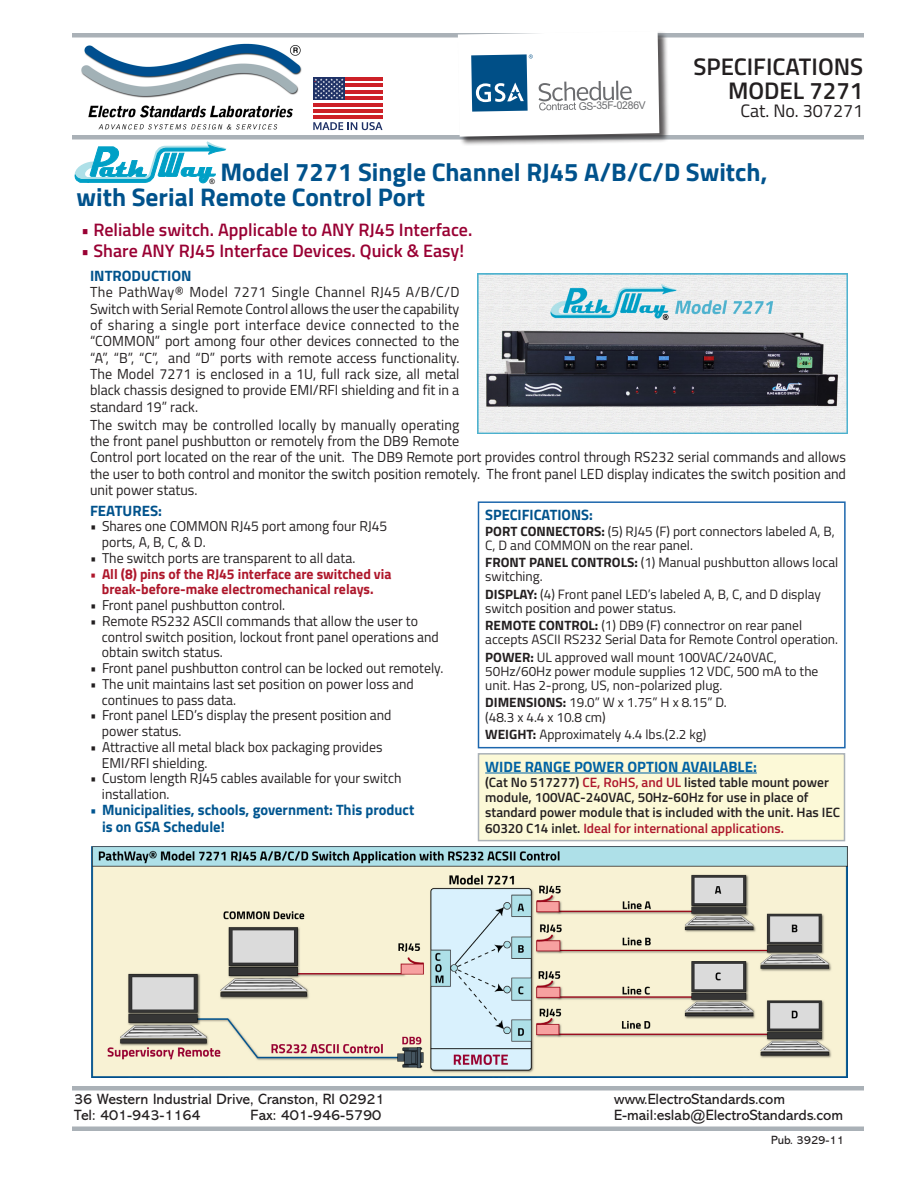
<style>
.page{position:relative;width:918px;height:1188px;background:#fff}
.page>*{position:absolute;margin:0;border:0;box-sizing:border-box;transform-origin:0 0}
.t1{font:700 25.5px/25.5px "Titillium Web";color:#00528c}
.t2{font:600 24px "Titillium Web";color:#231f20}
.t3{font:600 18px "Titillium Web";color:#903}
.t4{font:18px "Titillium Web";color:#231f20}
.t5{font:15px "Abadi MT Pro";color:#231f20}
.t6{font:700 15px/16.2px "Titillium Web";color:#005590}
.t7{font:700 15px "Titillium Web";color:#0162a3}
.Body_Text_rj_blue_header{font:700 15px "Titillium Web";color:#00528c}
.small_heading{font:700 15px "Titillium Web";color:#00528c}
.Body_Text_rj{font:14.55px/16.4px "Titillium Web";color:#231f20;text-align:justify}
.t8{font:14.25px/15.8px "Titillium Web";color:#231f20}
.t9{font:700 14.25px/15.8px "Titillium Web";color:#ae172b;text-align:center}
.spec_text{font:13.5px/14.2px "Titillium Web";color:#231f20}
.t10{font:600 13.5px/15px "Titillium Web";color:#231f20}
.t11{font:600 13.5px "Titillium Web";color:#ae172b}
.t12{font:12px "Abadi MT Pro";color:#231f20}
.t13{font:10.65px "Arial";color:#6c6d70}
.t14{font:7.35px "Arial";color:#000}
.s1{font-weight:700}
.s2{color:#ae172b}
.s3{color:#231f20}
</style>
<div class="page">
<div style="left:478px;top:501px;width:368px;height:247px;border:2px solid #1c66ad"></div>
<div style="left:478px;top:754px;width:366px;height:87px;background:#fcf9d7"></div>
<hr style="left:485px;top:773px;width:272px;height:1px;background:#0162a3">
<div style="left:478px;top:753px;width:367px;height:88px;border:2px solid #aab1b7"></div>
<img style="left:477px;top:273px;width:370px;height:160px">
<img style="left:91px;top:847px;width:756px;height:231px">
<div style="left:72px;top:33px;width:792px;height:5px;background:#aab1b7"></div>
<div style="left:72px;top:135px;width:792px;height:5px;background:#aab1b7"></div>
<div style="left:72px;top:1126px;width:792px;height:5px;background:#aab1b7"></div>
<hr style="left:72px;top:1086px;width:792px;height:4px;background:#aab1b7">
<svg style="left:74px;top:141px;width:153px;height:43px"></svg>
<div style="left:457px;top:31px;width:213px;height:115px;background:#231f20;opacity:.75"></div>
<svg style="left:458px;top:31px;width:201px;height:106px"></svg>
<img style="left:81px;top:43px;width:221px;height:87px">
<svg style="left:313px;top:83px;width:69px;height:33px"></svg>
<div style="left:313px;top:77px;width:32px;height:23px;background:#1f3166"></div>
<svg style="left:314px;top:78px;width:30px;height:21px"></svg>
<hr style="left:345px;top:77px;width:37px;height:4px;background:#cd2027">
<hr style="left:345px;top:84px;width:37px;height:3px;background:#cd2027">
<hr style="left:345px;top:90px;width:37px;height:3px;background:#cd2027">
<hr style="left:345px;top:97px;width:37px;height:3px;background:#cd2027">
<hr style="left:313px;top:103px;width:69px;height:3px;background:#cd2027">
<hr style="left:313px;top:109px;width:69px;height:4px;background:#cd2027">
<hr style="left:313px;top:116px;width:69px;height:3px;background:#cd2027">
<svg style="left:313px;top:122px;width:69px;height:8px"></svg>
<p class="t13" style="left:579px;top:99px;width:69px;rotate:-1deg">GS-35F-0286V</p>
<p class="t2" style="left:693px;top:49px;width:171px">SPECIFICATIONS</p>
<p class="t2" style="left:728px;top:73px;width:137px">MODEL 7271</p>
<p class="t4" style="left:740px;top:98px;width:124px">Cat. No. 307271</p>
<p class="t1" style="left:76px;top:158px;width:692px;text-indent:144px">Model 7271 Single Channel RJ45 A/B/C/D Switch, with Serial Remote Control Port</p>
<p class="t14" style="left:209px;top:176px;width:7px">®</p>
<p class="t3" style="left:81px;top:216px;width:393px">• Reliable switch. Applicable to ANY RJ45 Interface.</p>
<p class="t3" style="left:81px;top:237px;width:384px">• Share ANY RJ45 Interface Devices. Quick &amp; Easy!</p>
<p class="Body_Text_rj_blue_header" style="left:90px;top:264px;width:103px">INTRODUCTION</p>
<p class="Body_Text_rj" style="left:90px;top:283px;width:371px">The PathWay® Model 7271 Single Channel RJ45 A/B/C/D Switch with Serial Remote Control allows the user the capability of sharing a single port interface device connected to the “COMMON” port among four other devices connected to the “A”, “B”, “C”, and “D” ports with remote access functionality.<br>The Model 7271 is enclosed in a 1U, full rack size, all metal black chassis designed to provide EMI/RFI shielding and fit in a standard 19” rack.</p>
<p class="Body_Text_rj" style="left:90px;top:416px;width:758px;text-align:left">The switch may be controlled locally by manually operating<br>the front panel pushbutton or remotely from the DB9 Remote<br>Control port located on the rear of the unit. The DB9 Remote port provides control through RS232 serial commands and allows the user to both control and monitor the switch position remotely. The front panel LED display indicates the switch position and unit power status.</p>
<p class="small_heading" style="left:485px;top:503px;width:109px">SPECIFICATIONS:</p>
<p class="spec_text" style="left:485px;top:523px;width:351px"><span class="s1">PORT CONNECTORS:</span> (5) RJ45 (F) port connectors labeled A, B,<br>C, D and COMMON on the rear panel.</p>
<p class="spec_text" style="left:485px;top:555px;width:355px"><span class="s1">FRONT PANEL CONTROLS:</span> (1) Manual pushbutton allows local switching.</p>
<p class="spec_text" style="left:485px;top:586px;width:337px"><span class="s1">DISPLAY:</span> (4) Front panel LED’s labeled A, B, C, and D display switch position and power status.</p>
<p class="spec_text" style="left:485px;top:618px;width:354px"><span class="s1">REMOTE CONTROL:</span> (1) DB9 (F) connectror on rear panel accepts ASCII RS232 Serial Data for Remote Control operation.</p>
<p class="spec_text" style="left:485px;top:649px;width:335px"><span class="s1">POWER:</span> UL approved wall mount 100VAC/240VAC,<br>50Hz/60Hz power module supplies 12 VDC, 500 mA to the unit. Has 2-prong, US, non-polarized plug.</p>
<p class="spec_text" style="left:485px;top:695px;width:243px"><span class="s1">DIMENSIONS:</span> 19.0” W x 1.75” H x 8.15” D. (48.3 x 4.4 x 10.8 cm)</p>
<p class="spec_text" style="left:485px;top:726px;width:223px"><span class="s1">WEIGHT:</span> Approximately 4.4 lbs.(2.2 kg)</p>
<p class="Body_Text_rj_blue_header" style="left:90px;top:499px;width:74px">FEATURES:</p>
<p class="t8" style="left:102px;top:518px;width:287px;text-indent:-12px">• Shares one COMMON RJ45 port among four RJ45 ports, A, B, C, &amp; D.</p>
<p class="t8" style="left:90px;top:549px;width:267px">• The switch ports are transparent to all data.</p>
<p class="t9" style="left:90px;top:565px;width:303px">• All (8) pins of the RJ45 interface are switched via break-before-make electromechanical relays.</p>
<p class="t8" style="left:90px;top:597px;width:197px">• Front panel pushbutton control.</p>
<p class="t8" style="left:102px;top:612px;width:338px;text-indent:-12px">• Remote RS232 ASCII commands that allow the user to control switch position, lockout front panel operations and obtain switch status.</p>
<p class="t8" style="left:90px;top:660px;width:355px">• Front panel pushbutton control can be locked out remotely.</p>
<p class="t8" style="left:102px;top:675px;width:313px;text-indent:-12px">• The unit maintains last set position on power loss and continues to pass data.</p>
<p class="t8" style="left:102px;top:707px;width:291px;text-indent:-12px">• Front panel LED’s display the present position and power status.</p>
<p class="t8" style="left:102px;top:738px;width:282px;text-indent:-12px">• Attractive all metal black box packaging provides<br>EMI/RFI shielding.</p>
<p class="t8" style="left:102px;top:770px;width:301px;text-indent:-12px">• Custom length RJ45 cables available for your switch installation.</p>
<p class="t6" style="left:102px;top:801px;width:314px;text-indent:-12px">• Municipalities, schools, government: This product is on GSA Schedule!</p>
<p class="t7" style="left:485px;top:755px;width:273px">WIDE RANGE POWER OPTION AVAILABLE:</p>
<p class="t10" style="left:485px;top:774px;width:356px">(Cat No 517277) <span class="s2">CE, RoHS, and UL</span> listed table mount power module, 100VAC-240VAC, 50Hz-60Hz for use in place of standard power module that is included with the unit. Has IEC</p>
<p class="t11" style="left:485px;top:818px;width:300px"><span class="s3">60320 C14 inlet.</span> Ideal for international applications.</p>
<p class="t5" style="left:74px;top:1091px;width:312px">36 Western Industrial Drive, Cranston, RI 02921</p>
<p class="t5" style="left:614px;top:1091px;width:172px">www.ElectroStandards.com</p>
<p class="t5" style="left:74px;top:1107px;width:128px">Tel: 401-943-1164</p>
<p class="t5" style="left:250px;top:1107px;width:132px">Fax: 401-946-5790</p>
<p class="t5" style="left:614px;top:1107px;width:230px">E-mail:eslab@ElectroStandards.com</p>
<p class="t12" style="left:771px;top:1134px;width:75px">Pub. 3929-11</p>
</div>
